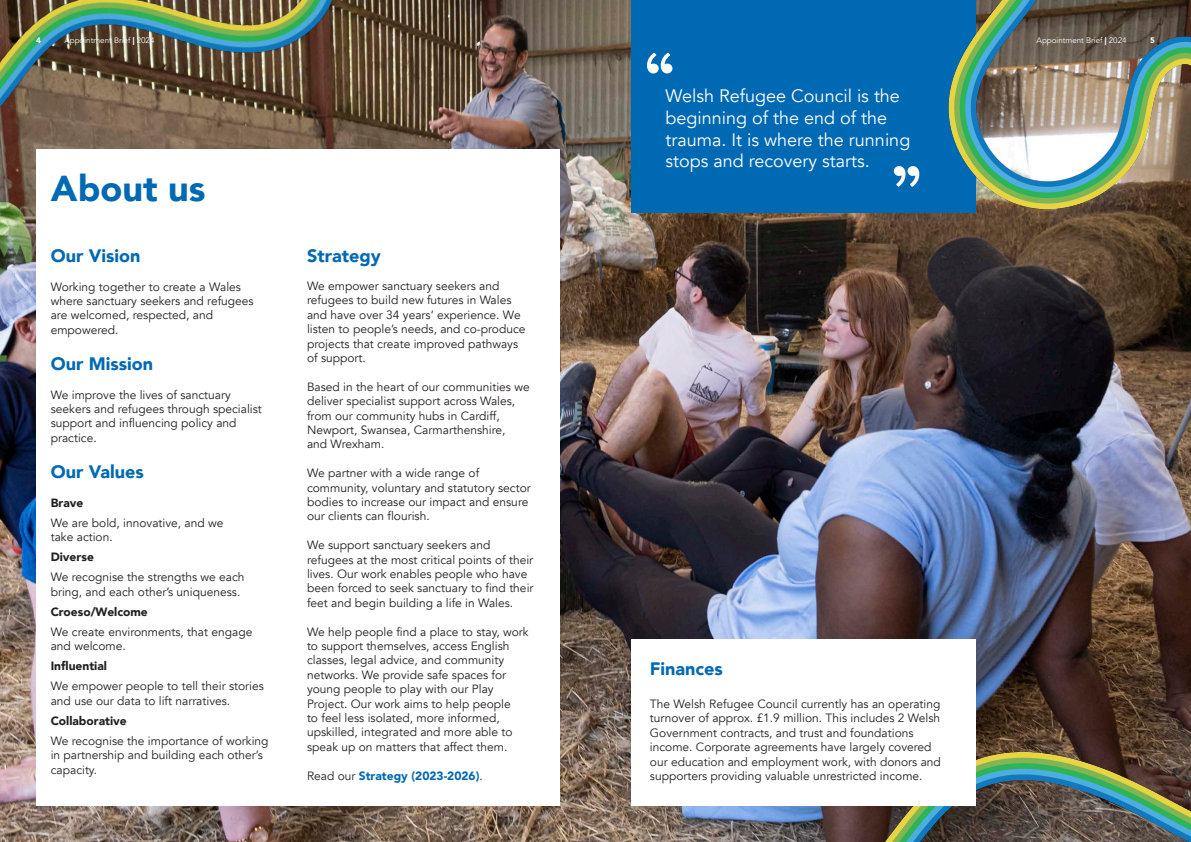
<style>
.page{position:relative;width:1191px;height:842px;background:#fff}
.page>*{position:absolute;margin:0;border:0;box-sizing:border-box;transform-origin:0 0}
.t1{font:900 69px "Brandon Grotesque";color:#fff}
.t2{font:900 36px "Avenir";color:#0069b4}
.t3{font:18px/21.6px "Avenir";color:#fff}
.t4{font:900 18px "Avenir";color:#0069b4}
.t5{font:12px/14.4px "Avenir";color:#231f20}
.t6{font:900 12px "Avenir";color:#231f20}
.t7{font:900 12px "Avenir";color:#0069b4}
.t8{font:8px "Avenir";color:#fff}
.t9{font:900 8px "Avenir";color:#fff}
.s1{font-weight:900}
.s2{font-weight:400;color:#231f20}
</style>
<div class="page">
<img style="left:0;top:0;width:1191px;height:842px">
<div style="left:36px;top:149px;width:523px;height:657px;background:#fff"></div>
<div style="left:631px;top:0;width:344px;height:212px;background:#0069b4"></div>
<img style="left:748px;top:752px;width:443px;height:90px">
<div style="left:631px;top:639px;width:344px;height:167px;background:#fff"></div>
<img style="left:933px;top:0;width:258px;height:257px">
<img style="left:0;top:0;width:334px;height:212px">
<p class="t9" style="left:36px;top:33px;width:6px">4</p>
<p class="t8" style="left:64px;top:35px;width:92px">Appointment Brief <span class="s1">|</span> 2024</p>
<p class="t8" style="left:1036px;top:35px;width:92px">Appointment Brief <span class="s1">|</span> 2024</p>
<p class="t9" style="left:1150px;top:33px;width:6px">5</p>
<h2 class="t2" style="left:51px;top:157px;width:156px">About us</h2>
<h3 class="t4" style="left:51px;top:240px;width:91px">Our Vision</h3>
<p class="t5" style="left:51px;top:280px;width:204px">Working together to create a Wales where sanctuary seekers and refugees are welcomed, respected, and empowered.</p>
<h3 class="t4" style="left:51px;top:348px;width:104px">Our Mission</h3>
<p class="t5" style="left:51px;top:388px;width:213px">We improve the lives of sanctuary seekers and refugees through specialist support and influencing policy and practice.</p>
<h3 class="t4" style="left:51px;top:456px;width:94px">Our Values</h3>
<p class="t6" style="left:51px;top:492px;width:34px">Brave</p>
<p class="t5" style="left:51px;top:516px;width:174px">We are bold, innovative, and we take action.</p>
<p class="t6" style="left:51px;top:547px;width:45px">Diverse</p>
<p class="t5" style="left:51px;top:570px;width:195px">We recognise the strengths we each bring, and each other’s uniqueness.</p>
<p class="t6" style="left:51px;top:601px;width:99px">Croeso/Welcome</p>
<p class="t5" style="left:51px;top:625px;width:203px">We create environments, that engage and welcome.</p>
<p class="t6" style="left:51px;top:656px;width:58px">Influential</p>
<p class="t5" style="left:51px;top:679px;width:215px">We empower people to tell their stories and use our data to lift narratives.</p>
<p class="t6" style="left:51px;top:710px;width:77px">Collaborative</p>
<p class="t5" style="left:51px;top:734px;width:219px">We recognise the importance of working in partnership and building each other’s capacity.</p>
<h3 class="t4" style="left:307px;top:240px;width:75px">Strategy</h3>
<p class="t5" style="left:307px;top:279px;width:220px">We empower sanctuary seekers and refugees to build new futures in Wales and have over 34 years’ experience. We listen to people’s needs, and co-produce projects that create improved pathways of support.</p>
<p class="t5" style="left:307px;top:380px;width:224px">Based in the heart of our communities we deliver specialist support across Wales, from our community hubs in Cardiff, Newport, Swansea, Carmarthenshire,<br>and Wrexham.</p>
<p class="t5" style="left:307px;top:466px;width:225px">We partner with a wide range of community, voluntary and statutory sector bodies to increase our impact and ensure our clients can flourish.</p>
<p class="t5" style="left:307px;top:538px;width:228px">We support sanctuary seekers and refugees at the most critical points of their lives. Our work enables people who have been forced to seek sanctuary to find their feet and begin building a life in Wales.</p>
<p class="t5" style="left:307px;top:624px;width:223px">We help people find a place to stay, work to support themselves, access English classes, legal advice, and community networks. We provide safe spaces for young people to play with our Play Project. Our work aims to help people<br>to feel less isolated, more informed, upskilled, integrated and more able to speak up on matters that affect them.</p>
<p class="t7" style="left:307px;top:765px;width:177px"><span class="s2">Read our</span> Strategy (2023-2026)<span class="s2">.</span></p>
<h1 class="t1" style="left:645px;top:29px;width:29px">“</h1>
<h3 class="t3" style="left:665px;top:86px;width:246px">Welsh Refugee Council is the beginning of the end of the trauma. It is where the running stops and recovery starts.</h3>
<h1 class="t1" style="left:920px;top:210px;width:29px;rotate:-180deg">“</h1>
<h3 class="t4" style="left:650px;top:653px;width:75px">Finances</h3>
<p class="t5" style="left:650px;top:697px;width:292px">The Welsh Refugee Council currently has an operating turnover of approx. £1.9 million. This includes 2 Welsh Government contracts, and trust and foundations income. Corporate agreements have largely covered our education and employment work, with donors and supporters providing valuable unrestricted income.</p>
</div>
